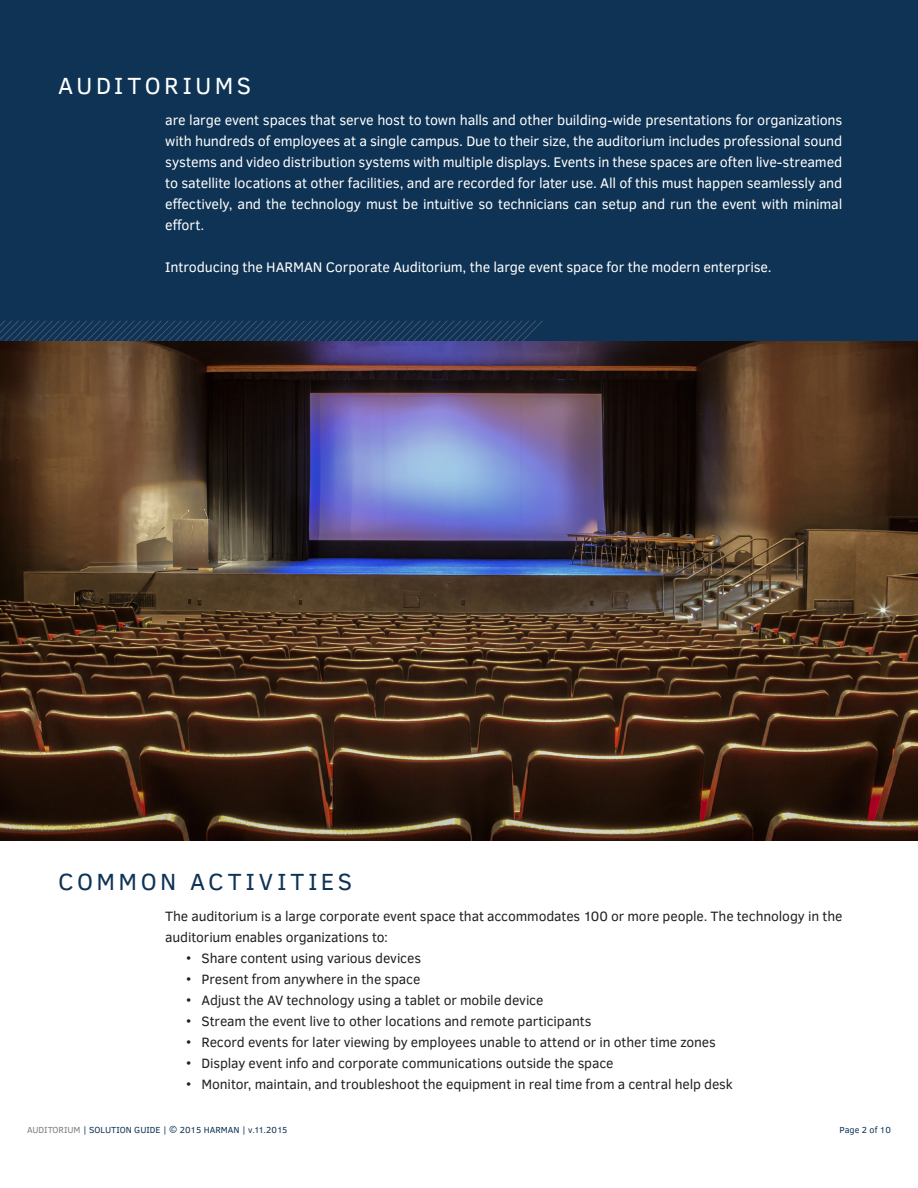
<style>
.page{position:relative;width:918px;height:1188px;background:#fff}
.page>*{position:absolute;margin:0;border:0;box-sizing:border-box;transform-origin:0 0}
.t1{font:24px "Clear Sans";letter-spacing:.145em;color:#0f3354}
.t2{font:24px "Clear Sans";letter-spacing:.14em;color:#fff}
.BODY{font:14.25px/21px "Clear Sans";letter-spacing:-.01em;color:#fff;text-align:justify}
.BODY-2{font:13.8px/21px "Clear Sans";letter-spacing:-.01em;color:#231f20}
.t3{font:9px "Clear Sans";color:#0f3354}
.s1{color:#7e7e7f}
</style>
<div class="page">
<div style="left:0;top:0;width:918px;height:341px;background:#0f3354"></div>
<svg style="left:0;top:321px;width:543px;height:20px"></svg>
<img style="left:0;top:341px;width:918px;height:499px">
<p class="t2" style="left:58px;top:70px;width:194px">AUDITORIUMS</p>
<p class="BODY" style="left:165px;top:110px;width:679px">are large event spaces that serve host to town halls and other building-wide presentations for organizations with hundreds of employees at a single campus. Due to their size, the auditorium includes professional sound systems and video distribution systems with multiple displays. Events in these spaces are often live-streamed to satellite locations at other facilities, and are recorded for later use. All of this must happen seamlessly and effectively, and the technology must be intuitive so technicians can setup and run the event with minimal effort.</p>
<p class="BODY" style="left:165px;top:257px;width:608px">Introducing the HARMAN Corporate Auditorium, the large event space for the modern enterprise.</p>
<p class="t1" style="left:58px;top:866px;width:296px">COMMON ACTIVITIES</p>
<p class="BODY-2" style="left:165px;top:906px;width:679px">The auditorium is a large corporate event space that accommodates 100 or more people. The technology in the auditorium enables organizations to:</p>
<p class="BODY-2" style="left:186px;top:948px;width:236px">• Share content using various devices</p>
<p class="BODY-2" style="left:186px;top:969px;width:236px">• Present from anywhere in the space</p>
<p class="BODY-2" style="left:186px;top:990px;width:359px">• Adjust the AV technology using a tablet or mobile device</p>
<p class="BODY-2" style="left:186px;top:1011px;width:407px">• Stream the event live to other locations and remote participants</p>
<p class="BODY-2" style="left:186px;top:1032px;width:531px">• Record events for later viewing by employees unable to attend or in other time zones</p>
<p class="BODY-2" style="left:186px;top:1053px;width:429px">• Display event info and corporate communications outside the space</p>
<p class="BODY-2" style="left:186px;top:1074px;width:548px">• Monitor, maintain, and troubleshoot the equipment in real time from a central help desk</p>
<p class="t3" style="left:27px;top:1124px;width:262px"><span class="s1">AUDITORIUM</span> | SOLUTION GUIDE | © 2015 HARMAN | v.11.2015</p>
<p class="t3" style="left:840px;top:1124px;width:53px">Page 2 of 10</p>
</div>
